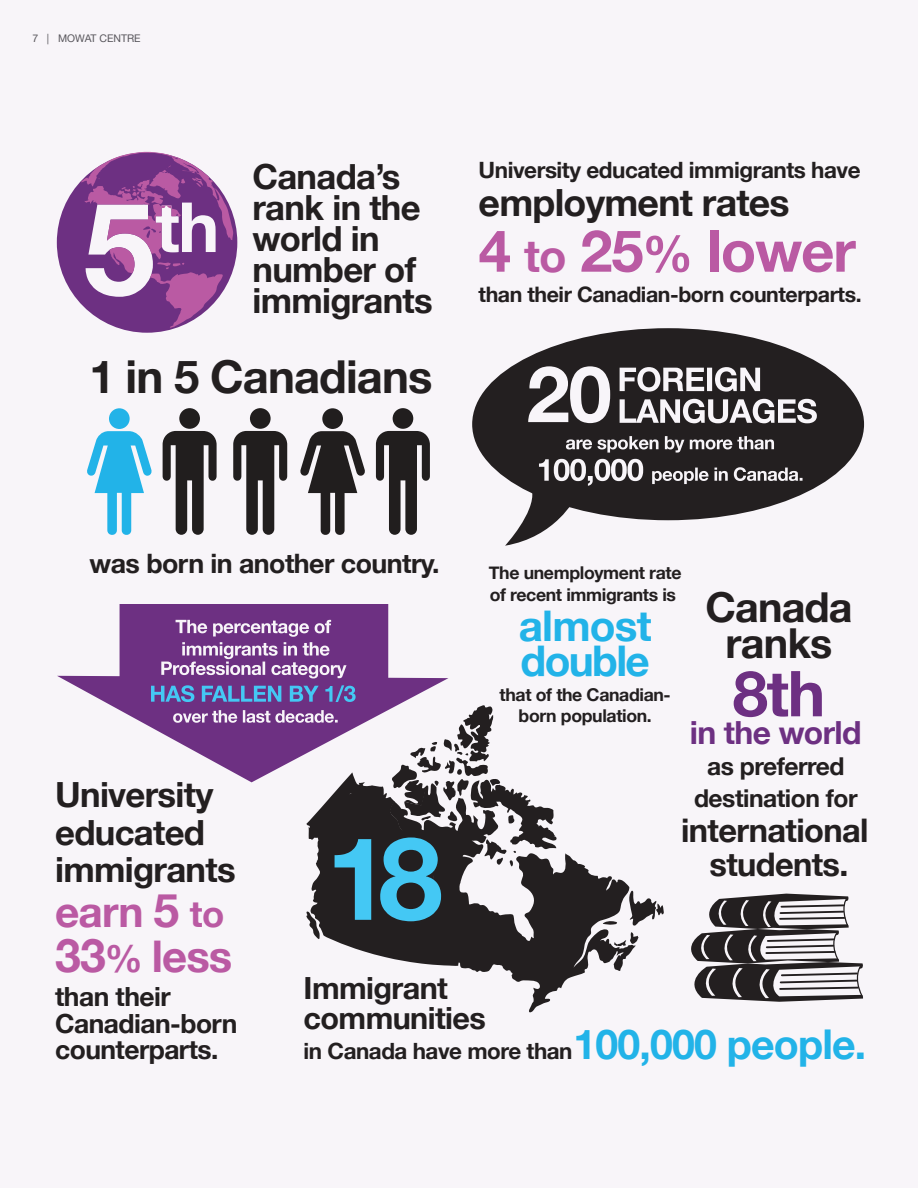
<style>
.page{position:relative;width:918px;height:1188px;background:#fff}
.page>*{position:absolute;margin:0;border:0;box-sizing:border-box;transform-origin:0 0}
.t1{font:700 115.35px "Helvetica Neue";color:#44c8f4}
.t2{font:700 63.3px "Helvetica Neue";color:#6d3082}
.t3{font:700 58.05px "Helvetica Neue";letter-spacing:-.02em;color:#ba5aa3}
.t4{font:700 45.45px "Helvetica Neue";letter-spacing:-.02em;color:#231f20}
.t5{font:700 43.65px "Helvetica Neue";color:#ba5aa3}
.t6{font:700 42.45px "Helvetica Neue";color:#ba5aa3}
.t7{font:700 42.3px/35.4px "Helvetica Neue";letter-spacing:-.03em;color:#22b3e8}
.t8{font:700 41.25px/36.5px "Helvetica Neue";letter-spacing:-.02em;color:#231f20;text-align:center}
.t9{font:700 41.1px "Helvetica Neue";letter-spacing:-.02em;color:#22b3e8}
.t10{font:700 37.5px "Helvetica Neue";letter-spacing:-.02em;color:#231f20}
.t11{font:700 34.65px/30.9px "Helvetica Neue";letter-spacing:-.02em;color:#231f20}
.t12{font:700 32.55px/34.2px "Helvetica Neue";letter-spacing:-.02em;color:#231f20;text-align:center}
.t13{font:700 31.8px "Helvetica Neue";letter-spacing:-.02em;color:#6d3082}
.t14{font:700 30.6px/29.8px "Helvetica Neue";letter-spacing:-.02em;color:#231f20}
.t15{font:700 26.7px "Helvetica Neue";letter-spacing:-.02em;color:#231f20}
.t16{font:700 26.4px/26.4px "Helvetica Neue";letter-spacing:-.02em;color:#231f20}
.t17{font:700 24.6px/31.3px "Helvetica Neue";letter-spacing:-.02em;color:#231f20;text-align:center}
.t18{font:700 22.5px "Helvetica Neue";letter-spacing:-.02em;color:#231f20}
.t19{font:700 22.35px "Helvetica Neue";letter-spacing:-.02em;color:#231f20}
.t20{font:700 21.3px "Helvetica Neue";letter-spacing:-.02em;color:#231f20}
.t21{font:700 17.7px/21.1px "Helvetica Neue";letter-spacing:-.02em;color:#231f20}
.t22{font:10.5px "Helvetica Neue";color:#57585a}
.s1{font-size:45px}
.s2{font-size:50.55px}
.s3{font-size:46.35px}
.s4{font-size:36.45px}
.s5{font-size:37.95px}
</style>
<div class="page">
<svg style="left:306px;top:782px;width:330px;height:231px;fill:#231f20"></svg>
<svg style="left:603px;top:890px;width:61px;height:56px"></svg>
<svg style="left:390px;top:705px;width:169px;height:179px"></svg>
<svg style="left:306px;top:911px;width:14px;height:29px"></svg>
<svg style="left:505px;top:520px;width:53px;height:26px"></svg>
<svg style="left:472px;top:328px;width:392px;height:192px;fill:#231f20"></svg>
<svg style="left:781px;top:473px;width:4px;height:6px"></svg>
<svg style="left:668px;top:372px;width:10px;height:6px"></svg>
<svg style="left:643px;top:371px;width:12px;height:16px"></svg>
<svg style="left:57px;top:604px;width:391px;height:178px"></svg>
<svg style="left:278px;top:715px;width:4px;height:6px"></svg>
<svg style="left:307px;top:718px;width:4px;height:3px"></svg>
<svg style="left:284px;top:670px;width:4px;height:3px"></svg>
<svg style="left:322px;top:667px;width:5px;height:6px"></svg>
<svg style="left:317px;top:715px;width:4px;height:6px"></svg>
<svg style="left:151px;top:685px;width:43px;height:17px"></svg>
<svg style="left:202px;top:686px;width:79px;height:16px"></svg>
<svg style="left:290px;top:686px;width:29px;height:16px"></svg>
<svg style="left:325px;top:685px;width:31px;height:17px"></svg>
<svg style="left:87px;top:431px;width:65px;height:104px"></svg>
<div style="left:109px;top:408px;width:21px;height:21px;background:#22b3e8;border-radius:50%"></div>
<div style="left:179px;top:408px;width:21px;height:21px;background:#211e1e;border-radius:50%"></div>
<svg style="left:163px;top:431px;width:54px;height:104px"></svg>
<svg style="left:300px;top:431px;width:65px;height:104px"></svg>
<div style="left:322px;top:408px;width:21px;height:21px;background:#211e1e;border-radius:50%"></div>
<div style="left:393px;top:408px;width:20px;height:21px;background:#211e1e;border-radius:50%"></div>
<svg style="left:376px;top:431px;width:54px;height:104px"></svg>
<div style="left:250px;top:408px;width:21px;height:21px;background:#211e1e;border-radius:50%"></div>
<svg style="left:233px;top:431px;width:54px;height:104px"></svg>
<svg style="left:691px;top:894px;width:173px;height:108px"></svg>
<svg style="left:57px;top:152px;width:180px;height:181px"></svg>
<p class="t22" style="left:32px;top:31px;width:35px">7 | MOWAT</p>
<p class="t22" style="left:99px;top:31px;width:8px">CENTRE</p>
<h3 class="t11" style="left:253px;top:162px;width:182px">Canada’s rank in the world in number of immigrants</h3>
<h3 class="t4" style="left:90px;top:341px;width:344px">1 in 5 Canadians</h3>
<p class="t18" style="left:479px;top:152px;width:384px">University educated immigrants have</p>
<h3 class="t10" style="left:479px;top:173px;width:313px">employment rates</h3>
<h3 class="t3" style="left:479px;top:205px;width:379px">4 <span class="s1">to</span> 25<span class="s2">%</span> lower</h3>
<p class="t20" style="left:479px;top:278px;width:385px">than their Canadian-born counterparts.</p>
<h3 class="t15" style="left:90px;top:542px;width:352px">was born in another country.</h3>
<p class="t21" style="left:489px;top:563px;width:194px">The unemployment rate of recent immigrants is</p>
<h3 class="t7" style="left:519px;top:609px;width:134px">almost double</h3>
<p class="t21" style="left:500px;top:684px;width:173px;text-align:center">that of the Canadian&shy;born population.</p>
<h3 class="t8" style="left:705px;top:590px;width:149px">Canada ranks</h3>
<h2 class="t2" style="left:733px;top:644px;width:94px">8th</h2>
<h3 class="t13" style="left:690px;top:708px;width:173px">in the world</h3>
<h3 class="t17" style="left:694px;top:751px;width:165px">as preferred destination for</h3>
<h3 class="t12" style="left:681px;top:814px;width:189px">international students.</h3>
<h3 class="t11" style="left:55px;top:777px;width:182px;line-height:37.3px">University educated immigrants</h3>
<h3 class="t6" style="left:55px;top:879px;width:171px">earn <span class="s3">5</span> <span class="s4">to</span></h3>
<h3 class="t5" style="left:55px;top:922px;width:179px"><span class="s3">33</span><span class="s5">%</span> less</h3>
<h3 class="t16" style="left:55px;top:984px;width:184px">than their<br>Canadian-born counterparts.</h3>
<h1 class="t1" style="left:326px;top:788px;width:118px">18</h1>
<h3 class="t14" style="left:304px;top:974px;width:184px">Immigrant communities</h3>
<h3 class="t9" style="left:574px;top:1012px;width:294px">100,000 people.</h3>
<p class="t19" style="left:304px;top:1033px;width:270px">in Canada have more than</p>
</div>
